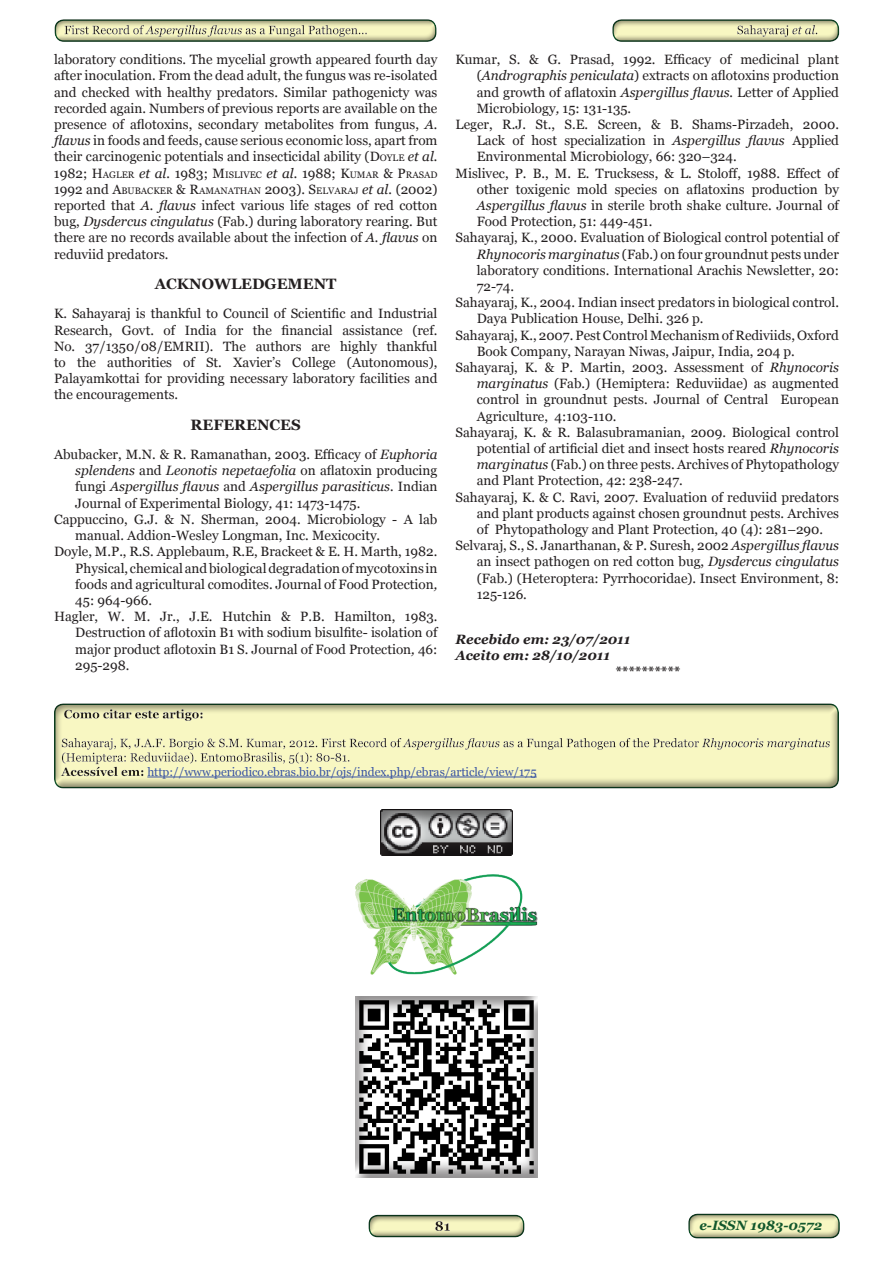
<style>
.page{position:relative;width:893px;height:1263px;background:#fff}
.page>*{position:absolute;margin:0;border:0;box-sizing:border-box;transform-origin:0 0}
.t1{font:700 15px "Georgia";color:#231f20}
.t2{font:13.5px/16.2px "Georgia";color:#231f20;text-align:justify}
.t3{font:italic 13.5px "Georgia";color:#231f20}
.t4{font:italic 700 13.5px "Georgia";color:#231f20}
.t5{font:italic 700 13.5px "Georgia";color:#11572c}
.t6{font:12px "Georgia";color:#3853a3}
.t7{font:9.45px/16.2px "Georgia";color:#231f20}
.s1{font-style:italic}
.s2{font-style:inherit}
.s3{font-size:9.45px}
.s4{font-size:13.5px}
.s5{font-style:italic;font-size:13.5px}
.s6{font-style:normal}
</style>
<div class="page">
<div style="left:368px;top:1212px;width:158px;height:25px;background:#231f20;opacity:.5"></div>
<div style="left:54px;top:17px;width:384px;height:25px;background:#231f20;opacity:.5"></div>
<div style="left:610px;top:17px;width:229px;height:25px;background:#231f20;opacity:.5"></div>
<div style="left:687px;top:1211px;width:156px;height:28px;background:#231f20;opacity:.5"></div>
<div style="left:53px;top:701px;width:792px;height:88px;background:#231f20;opacity:.5"></div>
<img style="left:355px;top:875px;width:183px;height:99px">
<div style="left:380px;top:808px;width:132px;height:48px;background:#231f20;opacity:.5"></div>
<div style="left:355px;top:995px;width:183px;height:183px;background:#231f20;opacity:.5"></div>
<p class="t2" style="left:54px;top:52px;width:385px">laboratory conditions. The mycelial growth appeared fourth day after inoculation. From the dead adult, the fungus was re-isolated and checked with healthy predators. Similar pathogenicty was recorded again. Numbers of previous reports are available on the presence of aflotoxins, secondary metabolites from fungus, <span class="s1">A. flavus</span> in foods and feeds, cause serious economic loss, apart from their carcinogenic potentials and insecticidal ability (<span class="s2">D</span><span class="s3">OYLE</span> <span class="s1">et al.</span></p>
<p class="t7" style="left:54px;top:166px;width:385px"><span class="s4">1982;</span> <span class="s4">H</span>AGLER <span class="s5">et al.</span> <span class="s4">1983;</span> <span class="s4">M</span>ISLIVEC <span class="s5">et al.</span> <span class="s4">1988;</span> <span class="s4">K</span>UMAR <span class="s4">&amp; P</span>RASAD<br><span class="s4">1992 and</span> <span class="s4">A</span>BUBACKER <span class="s4">&amp;</span> <span class="s4">R</span>AMANATHAN <span class="s4">2003).</span> <span class="s4">S</span>ELVARAJ <span class="s5">et al.</span> <span class="s4">(2002)</span></p>
<p class="t2" style="left:54px;top:198px;width:385px">reported that <span class="s1">A. flavus</span> infect various life stages of red cotton bug, <span class="s1">Dysdercus cingulatus</span> (Fab.) during laboratory rearing. But there are no records available about the infection of <span class="s1">A. flavus</span> on reduviid predators.</p>
<p class="t1" style="left:155px;top:275px;width:179px">ACKNOWLEDGEMENT</p>
<p class="t2" style="left:54px;top:306px;width:385px">K. Sahayaraj is thankful to Council of Scientific and Industrial Research, Govt. of India for the financial assistance (ref.<br>No. 37/1350/08/EMRII). The authors are highly thankful to the authorities of St. Xavier’s College (Autonomous), Palayamkottai for providing necessary laboratory facilities and the encouragements.</p>
<p class="t1" style="left:191px;top:415px;width:110px">REFERENCES</p>
<p class="t2" style="left:54px;top:447px;width:385px">Abubacker, M.N. &amp; R. Ramanathan, 2003. Efficacy of <span class="s1">Euphoria</span></p>
<p class="t3" style="left:75px;top:462px;width:364px">splendens <span class="s6">and</span> Leonotis nepetaefolia <span class="s6">on aflatoxin producing</span></p>
<p class="t3" style="left:75px;top:478px;width:364px"><span class="s6">fungi</span> Aspergillus flavus <span class="s6">and</span> Aspergillus parasiticus. <span class="s6">Indian</span></p>
<p class="t2" style="left:75px;top:495px;width:287px">Journal of Experimental Biology<span class="s1">,</span> 41: 1473-1475.</p>
<p class="t2" style="left:54px;top:511px;width:385px">Cappuccino, G.J. &amp; N. Sherman, 2004. Microbiology - A lab</p>
<p class="t2" style="left:75px;top:528px;width:306px">manual. Addion-Wesley Longman, Inc. Mexicocity.</p>
<p class="t2" style="left:54px;top:544px;width:385px">Doyle, M.P., R.S. Applebaum, R.E, Brackeet &amp; E. H. Marth, 1982.</p>
<p class="t2" style="left:75px;top:560px;width:364px">Physical, chemical and biological degradation of mycotoxins in</p>
<p class="t2" style="left:75px;top:576px;width:364px">foods and agricultural comodites. Journal of Food Protection<span class="s1">,</span></p>
<p class="t2" style="left:75px;top:592px;width:78px">45: 964-966.</p>
<p class="t2" style="left:54px;top:609px;width:385px">Hagler, W. M. Jr., J.E. Hutchin &amp; P.B. Hamilton, 1983.</p>
<p class="t2" style="left:75px;top:625px;width:364px">Destruction of aflotoxin B1 with sodium bisulfite- isolation of</p>
<p class="t2" style="left:75px;top:641px;width:364px">major product aflotoxin B1 S. Journal of Food Protection<span class="s1">,</span> 46:</p>
<p class="t2" style="left:75px;top:657px;width:56px">295-298.</p>
<p class="t2" style="left:455px;top:52px;width:385px">Kumar, S. &amp; G. Prasad, 1992. Efficacy of medicinal plant</p>
<p class="t2" style="left:477px;top:68px;width:364px">(<span class="s1">Andrographis peniculata</span>) extracts on aflotoxins production</p>
<p class="t2" style="left:477px;top:84px;width:364px">and growth of aflatoxin <span class="s1">Aspergillus flavus.</span> Letter of Applied</p>
<p class="t2" style="left:477px;top:100px;width:156px">Microbiology<span class="s1">,</span> 15: 131-135.</p>
<p class="t2" style="left:455px;top:117px;width:385px">Leger, R.J. St., S.E. Screen, &amp; B. Shams-Pirzadeh, 2000.</p>
<p class="t2" style="left:477px;top:133px;width:364px">Lack of host specialization in <span class="s1">Aspergillus flavus</span> Applied</p>
<p class="t2" style="left:477px;top:149px;width:261px">Environmental Microbiology, 66: 320–324.</p>
<p class="t2" style="left:455px;top:165px;width:385px">Mislivec, P. B., M. E. Trucksess, &amp; L. Stoloff, 1988. Effect of</p>
<p class="t2" style="left:477px;top:181px;width:364px">other toxigenic mold species on aflatoxins production by</p>
<p class="t2" style="left:477px;top:198px;width:364px"><span class="s1">Aspergillus flavus</span> in sterile broth shake culture. Journal of</p>
<p class="t2" style="left:477px;top:214px;width:177px">Food Protection<span class="s1">,</span> 51: 449-451.</p>
<p class="t2" style="left:455px;top:230px;width:385px">Sahayaraj, K., 2000. Evaluation of Biological control potential of</p>
<p class="t2" style="left:477px;top:246px;width:364px"><span class="s1">Rhynocoris marginatus</span> (Fab.) on four groundnut pests under</p>
<p class="t2" style="left:477px;top:262px;width:364px">laboratory conditions. International Arachis Newsletter, 20:</p>
<p class="t2" style="left:477px;top:279px;width:39px">72-74.</p>
<p class="t2" style="left:455px;top:295px;width:385px">Sahayaraj, K., 2004. Indian insect predators in biological control.</p>
<p class="t2" style="left:477px;top:311px;width:228px">Daya Publication House, Delhi. 326 p.</p>
<p class="t2" style="left:455px;top:327px;width:385px">Sahayaraj, K., 2007. Pest Control Mechanism of Rediviids, Oxford</p>
<p class="t2" style="left:477px;top:343px;width:320px">Book Company, Narayan Niwas, Jaipur, India, 204 p.</p>
<p class="t2" style="left:455px;top:360px;width:385px">Sahayaraj, K. &amp; P. Martin, 2003. Assessment of <span class="s1">Rhynocoris</span></p>
<p class="t2" style="left:477px;top:376px;width:364px"><span class="s1">marginatus</span> (Fab.) (Hemiptera: Reduviidae) as augmented</p>
<p class="t2" style="left:477px;top:392px;width:364px">control in groundnut pests. Journal of Central European</p>
<p class="t2" style="left:477px;top:408px;width:141px">Agriculture, 4:103-110.</p>
<p class="t2" style="left:455px;top:424px;width:385px">Sahayaraj, K. &amp; R. Balasubramanian, 2009. Biological control</p>
<p class="t2" style="left:477px;top:441px;width:364px">potential of artificial diet and insect hosts reared <span class="s1">Rhynocoris</span></p>
<p class="t2" style="left:477px;top:457px;width:364px"><span class="s1">marginatus</span> (Fab.) on three pests. Archives of Phytopathology</p>
<p class="t2" style="left:477px;top:473px;width:208px">and Plant Protection, 42: 238-247.</p>
<p class="t2" style="left:455px;top:489px;width:385px">Sahayaraj, K. &amp; C. Ravi, 2007. Evaluation of reduviid predators</p>
<p class="t2" style="left:477px;top:505px;width:364px">and plant products against chosen groundnut pests. Archives</p>
<p class="t2" style="left:477px;top:522px;width:348px">of Phytopathology and Plant Protection, 40 (4): 281–290.</p>
<p class="t2" style="left:455px;top:538px;width:385px">Selvaraj, S., S. Janarthanan, &amp; P. Suresh, 2002 <span class="s1">Aspergillus flavus</span></p>
<p class="t2" style="left:477px;top:554px;width:364px">an insect pathogen on red cotton bug, <span class="s1">Dysdercus cingulatus</span></p>
<p class="t2" style="left:477px;top:570px;width:364px">(Fab.) (Heteroptera: Pyrrhocoridae). Insect Environment, 8:</p>
<p class="t2" style="left:477px;top:586px;width:52px">125-126.</p>
<p class="t4" style="left:455px;top:631px;width:177px">Recebido em: 23/07/2011</p>
<p class="t4" style="left:455px;top:647px;width:156px">Aceito em: 28/10/2011</p>
<p class="t4" style="left:615px;top:663px;width:67px">**********</p>
<p class="t6" style="left:147px;top:764px;width:391px">http://www.periodico.ebras.bio.br/ojs/index.php/ebras/article/view/175</p>
<p class="t5" style="left:699px;top:1216px;width:124px">e-ISSN 1983-0572</p>
</div>
